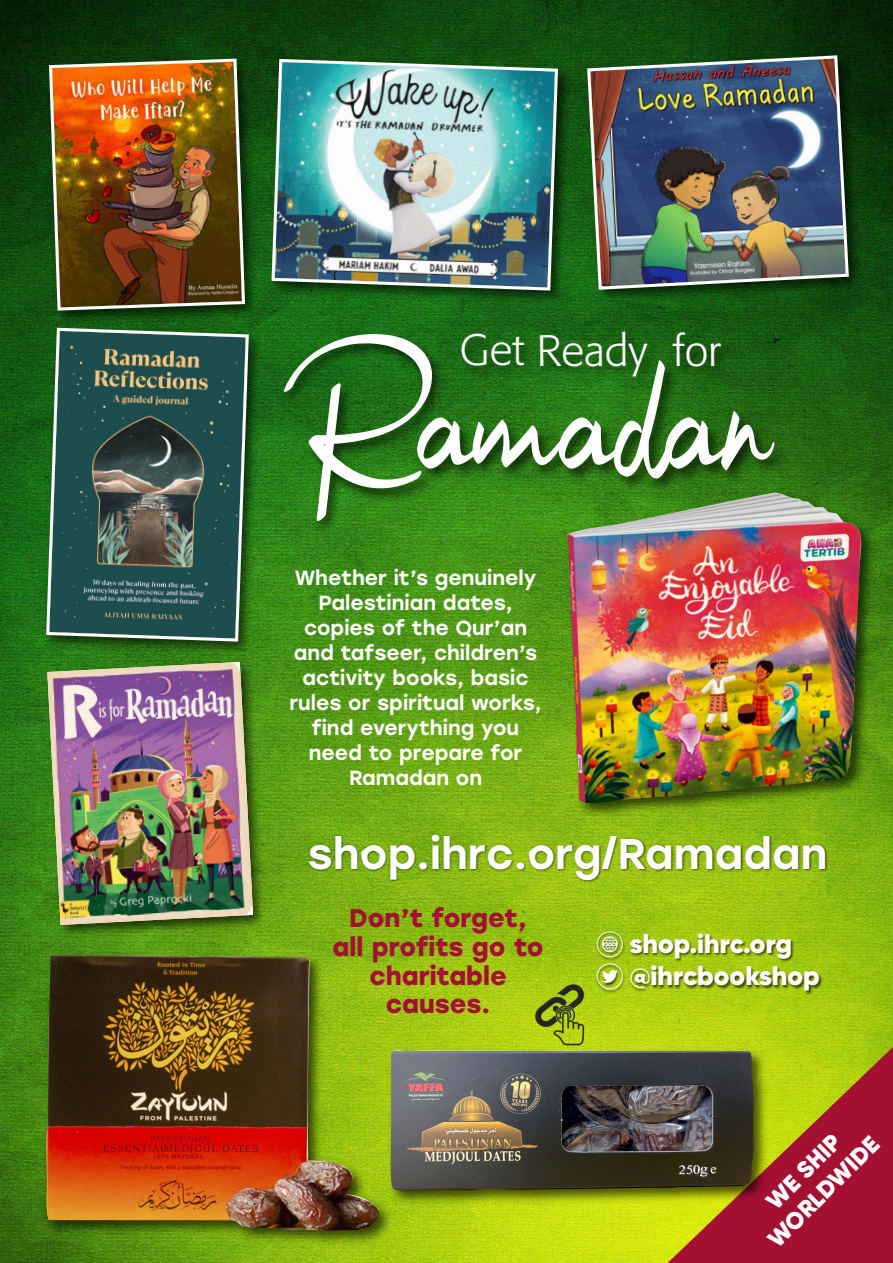
<style>
.page{position:relative;width:893px;height:1263px;background:#fff}
.page>*{position:absolute;margin:0;border:0;box-sizing:border-box;transform-origin:0 0}
.t1{font:111.15px "Bulgatti";color:#fff}
.t2{font:300 43.5px "Formata";color:#fff}
.t3{font:500 42.75px "Stolzl";color:#fff}
.t4{font:900 27px/32.4px "Gilroy";color:#fff}
.t5{font:700 25.5px/28.8px "Stolzl";color:#a41032;text-align:center}
.t6{font:900 23.7px/28.5px "Gilroy";color:#fff;text-align:center}
.t7{font:500 20.4px/25px "Stolzl";color:#fff;text-align:center}
.s1{font-family:"socialmedia";font-weight:400}
</style>
<div class="page">
<img style="left:0;top:0;width:893px;height:1263px">
<svg style="left:654px;top:1031px;width:239px;height:232px;background:#a84528"></svg>
<img style="left:580px;top:48px;width:289px;height:262px">
<img style="left:586px;top:54px;width:264px;height:237px">
<img style="left:40px;top:655px;width:233px;height:274px">
<img style="left:47px;top:662px;width:206px;height:263px">
<img style="left:41px;top:52px;width:223px;height:269px">
<img style="left:47px;top:57px;width:200px;height:255px">
<img style="left:518px;top:614px;width:375px;height:282px">
<img style="left:567px;top:614px;width:295px;height:190px">
<img style="left:408px;top:1008px;width:382px;height:239px">
<img style="left:408px;top:1050px;width:346px;height:141px">
<img style="left:265px;top:52px;width:313px;height:258px">
<img style="left:270px;top:57px;width:290px;height:235px">
<img style="left:39px;top:321px;width:229px;height:340px">
<img style="left:45px;top:326px;width:205px;height:317px">
<img style="left:24px;top:929px;width:384px;height:332px">
<img style="left:46px;top:955px;width:333px;height:275px">
<img style="left:586px;top:933px;width:279px;height:88px">
<img style="left:276px;top:326px;width:617px;height:288px">
<img style="left:272px;top:825px;width:594px;height:108px">
<svg style="left:889px;top:1260px;width:4px;height:3px"></svg>
<img style="left:530px;top:978px;width:63px;height:72px">
<h2 class="t2" style="left:460px;top:332px;width:263px">Get Ready for</h2>
<h1 class="t1" style="left:283px;top:374px;width:488px">Ramadan</h1>
<p class="t7" style="left:290px;top:564px;width:254px">Whether it’s genuinely<br>Palestinian dates, copies of the Qur’an and tafseer, children’s activity books, basic rules or spiritual works, find everything you need to prepare for<br>Ramadan on</p>
<h3 class="t3" style="left:307px;top:823px;width:521px">shop.ihrc.org/Ramadan</h3>
<p class="t5" style="left:333px;top:902px;width:212px">Don’t forget, all profits go to charitable causes.</p>
<h3 class="t4" style="left:597px;top:929px;width:225px"><span class="s1">?</span> shop.ihrc.org <span class="s1">t</span> @ihrcbookshop</h3>
<p class="t6" style="left:743px;top:1214px;width:148px;rotate:-45deg">WE SHIP<br>WORLDWIDE</p>
</div>
